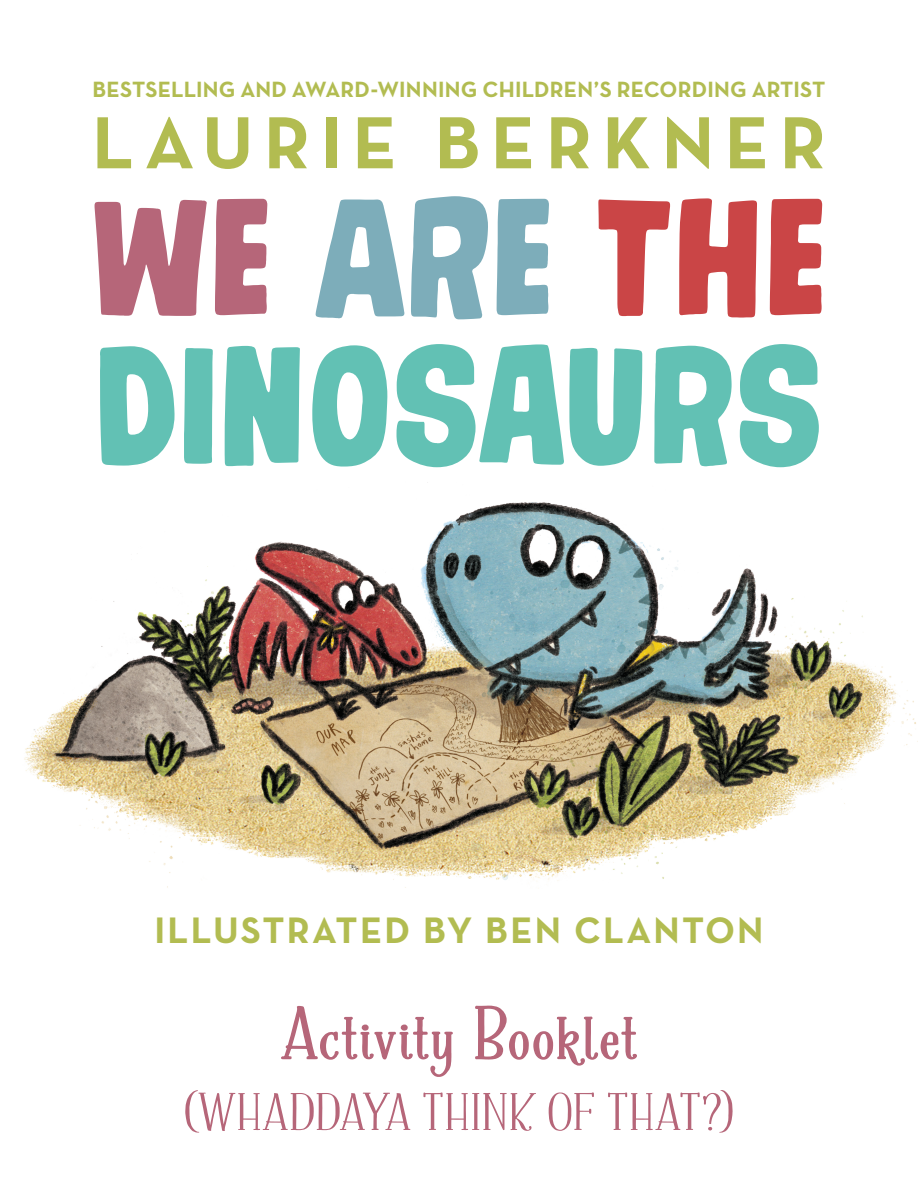
<style>
.page{position:relative;width:918px;height:1188px;background:#fff}
.page>*{position:absolute;margin:0;border:0;box-sizing:border-box;transform-origin:0 0}
.t1{font:183px/147.8px "Gumdrop";color:#62c1b4}
.t2{font:700 75px "Neutraface Text";letter-spacing:.14em;color:#b2bc51}
.t3{font:700 52.8px "Fratello Nick";letter-spacing:.035em;color:#b66679}
.t4{font:700 37.5px "Neutraface Text";letter-spacing:.06em;color:#b2bc51}
.t5{font:700 22.5px "Neutraface Text";letter-spacing:.01em;color:#b2bc51}
.s1{color:#b66679}
.s2{color:#7dadba}
.s3{color:#ca4546}
</style>
<div class="page">
<svg style="left:281px;top:1005px;width:356px;height:72px"></svg>
<img style="left:24px;top:482px;width:894px;height:406px">
<img style="left:461px;top:482px;width:155px;height:42px">
<p class="t5" style="left:93px;top:75px;width:734px">BESTSELLING AND AWARD-WINNING CHILDREN’S RECORDING ARTIST</p>
<h2 class="t2" style="left:92px;top:94px;width:735px">LAURIE BERKNER</h2>
<h1 class="t1" style="left:90px;top:186px;width:739px"><span class="s1">WE</span> <span class="s2">ARE</span> <span class="s3">THE<br></span>DINOSAURS</h1>
<h3 class="t4" style="left:154px;top:907px;width:611px">ILLUSTRATED BY BEN CLANTON</h3>
<h3 class="t3" style="left:185px;top:1081px;width:550px">(WHADDAYA THINK OF THAT?)</h3>
</div>
